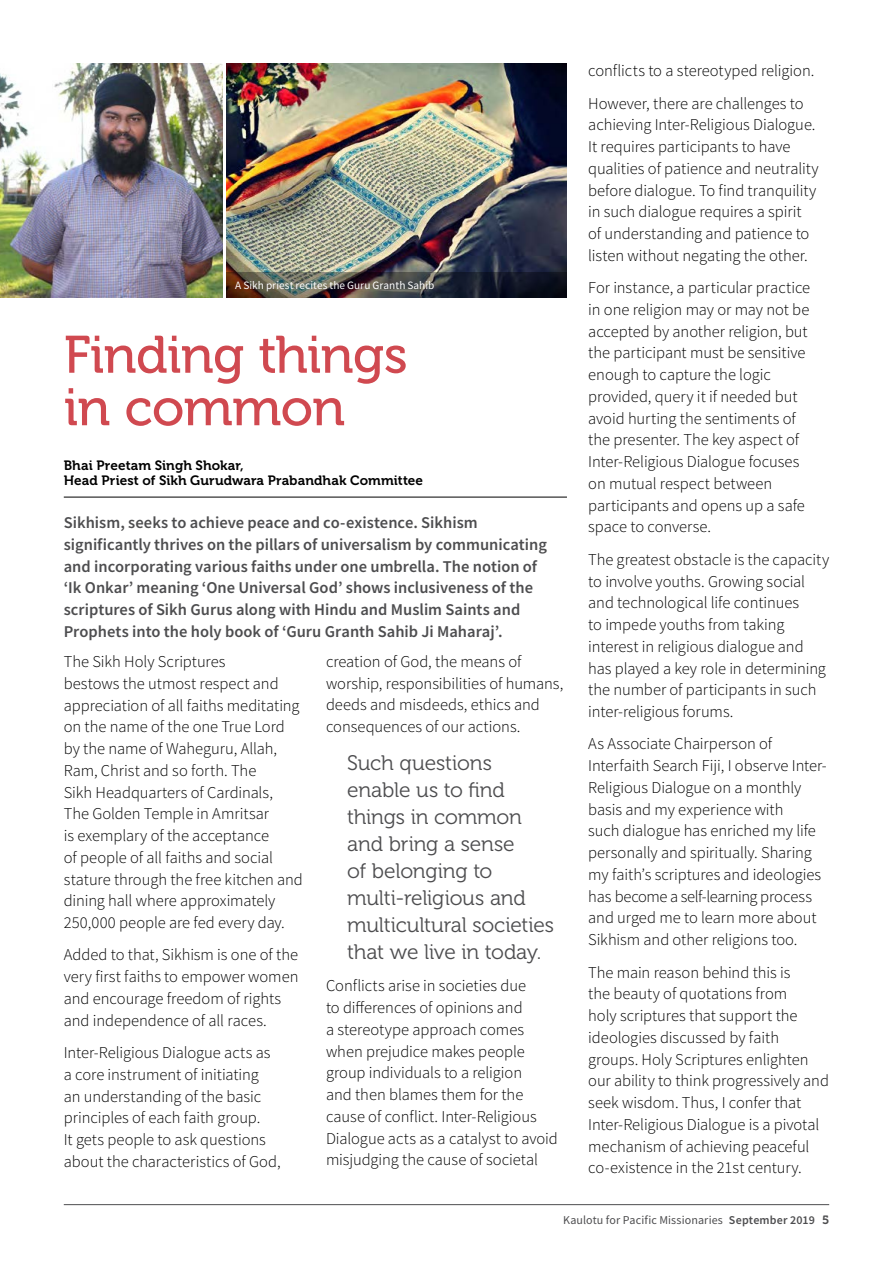
<style>
.page{position:relative;width:893px;height:1263px;background:#fff}
.page>*{position:absolute;margin:0;border:0;box-sizing:border-box;transform-origin:0 0}
.t1{font:52.5px/52.5px "Museo 500";letter-spacing:-.015em;color:#d04950}
.t2{font:21px/27px "Museo 300";letter-spacing:-.01em;color:#4d4d4f}
.t3{font:300 16.5px/21.8px "Source Sans Pro";letter-spacing:-.005em;color:#000}
.t4{font:600 16.5px/21.8px "Source Sans Pro";color:#4d4d4f}
.t5{font:13.5px/15px "Museo 700";letter-spacing:.005em;color:#000}
.t6{font:12px "Source Sans Pro";letter-spacing:.01em;color:#4d4d4f}
.t7{font:11.25px "Source Sans Pro";letter-spacing:.005em;color:#fff}
.s1{font-weight:600}
.s2{font-family:"Museo 700"}
</style>
<div class="page">
<hr style="left:64px;top:497px;width:503px;height:1px;background:#000">
<img style="left:227px;top:64px;width:340px;height:208px">
<img style="left:0;top:64px;width:223px;height:234px">
<img style="left:227px;top:272px;width:340px;height:26px">
<hr style="left:64px;top:1204px;width:765px;height:1px;background:#4d4d4f">
<p class="t7" style="left:235px;top:278px;width:201px">A Sikh priest recites the Guru Granth Sahib</p>
<h1 class="t1" style="left:64px;top:329px;width:345px">Finding things in common</h1>
<p class="t5" style="left:64px;top:458px;width:361px">Bhai Preetam Singh Shokar,<br>Head Priest of Sikh Gurudwara Prabandhak Committee</p>
<p class="t4" style="left:64px;top:511px;width:485px">Sikhism, seeks to achieve peace and co-existence. Sikhism significantly thrives on the pillars of universalism by communicating and incorporating various faiths under one umbrella. The notion of ‘Ik Onkar’ meaning ‘One Universal God’ shows inclusiveness of the scriptures of Sikh Gurus along with Hindu and Muslim Saints and Prophets into the holy book of ‘Guru Granth Sahib Ji Maharaj’.</p>
<p class="t3" style="left:64px;top:651px;width:241px">The Sikh Holy Scriptures<br>bestows the utmost respect and appreciation of all faiths meditating on the name of the one True Lord by the name of Waheguru, Allah,<br>Ram, Christ and so forth. The<br>Sikh Headquarters of Cardinals,<br>The Golden Temple in Amritsar<br>is exemplary of the acceptance<br>of people of all faiths and social stature through the free kitchen and dining hall where approximately<br>250,000 people are fed every day.</p>
<p class="t3" style="left:64px;top:944px;width:236px">Added to that, Sikhism is one of the very first faiths to empower women and encourage freedom of rights and independence of all races.</p>
<p class="t3" style="left:64px;top:1042px;width:218px">Inter-Religious Dialogue acts as a core instrument of initiating<br>an understanding of the basic principles of each faith group.<br>It gets people to ask questions about the characteristics of God,</p>
<p class="t3" style="left:326px;top:651px;width:239px">creation of God, the means of worship, responsibilities of humans, deeds and misdeeds, ethics and consequences of our actions.</p>
<p class="t2" style="left:347px;top:750px;width:208px">Such questions enable us to find things in common and bring a sense<br>of belonging to multi-religious and multicultural societies that we live in today.</p>
<p class="t3" style="left:326px;top:975px;width:233px">Conflicts arise in societies due<br>to differences of opinions and<br>a stereotype approach comes when prejudice makes people group individuals to a religion<br>and then blames them for the cause of conflict. Inter-Religious<br>Dialogue acts as a catalyst to avoid misjudging the cause of societal</p>
<p class="t3" style="left:588px;top:55px;width:228px;line-height:32.4px">conflicts to a stereotyped religion.<br>However, there are challenges to</p>
<p class="t3" style="left:588px;top:114px;width:232px">achieving Inter-Religious Dialogue.<br>It requires participants to have qualities of patience and neutrality before dialogue. To find tranquility in such dialogue requires a spirit of understanding and patience to listen without negating the other.</p>
<p class="t3" style="left:588px;top:277px;width:224px">For instance, a particular practice in one religion may or may not be accepted by another religion, but the participant must be sensitive enough to capture the logic provided, query it if needed but avoid hurting the sentiments of the presenter. The key aspect of<br>Inter-Religious Dialogue focuses on mutual respect between participants and opens up a safe space to converse.</p>
<p class="t3" style="left:588px;top:548px;width:242px">The greatest obstacle is the capacity to involve youths. Growing social and technological life continues<br>to impede youths from taking interest in religious dialogue and has played a key role in determining the number of participants in such inter-religious forums.</p>
<p class="t3" style="left:588px;top:733px;width:240px">As Associate Chairperson of Interfaith Search Fiji, I observe Inter-Religious Dialogue on a monthly basis and my experience with<br>such dialogue has enriched my life personally and spiritually. Sharing my faith’s scriptures and ideologies has become a self-learning process and urged me to learn more about Sikhism and other religions too.</p>
<p class="t3" style="left:588px;top:961px;width:242px">The main reason behind this is<br>the beauty of quotations from<br>holy scriptures that support the ideologies discussed by faith groups. Holy Scriptures enlighten our ability to think progressively and seek wisdom. Thus, I confer that Inter-Religious Dialogue is a pivotal mechanism of achieving peaceful co-existence in the 21st century.</p>
<p class="t6" style="left:563px;top:1212px;width:268px">Kaulotu for Pacific Missionaries <span class="s1">September 2019</span> <span class="s2">5</span></p>
</div>
